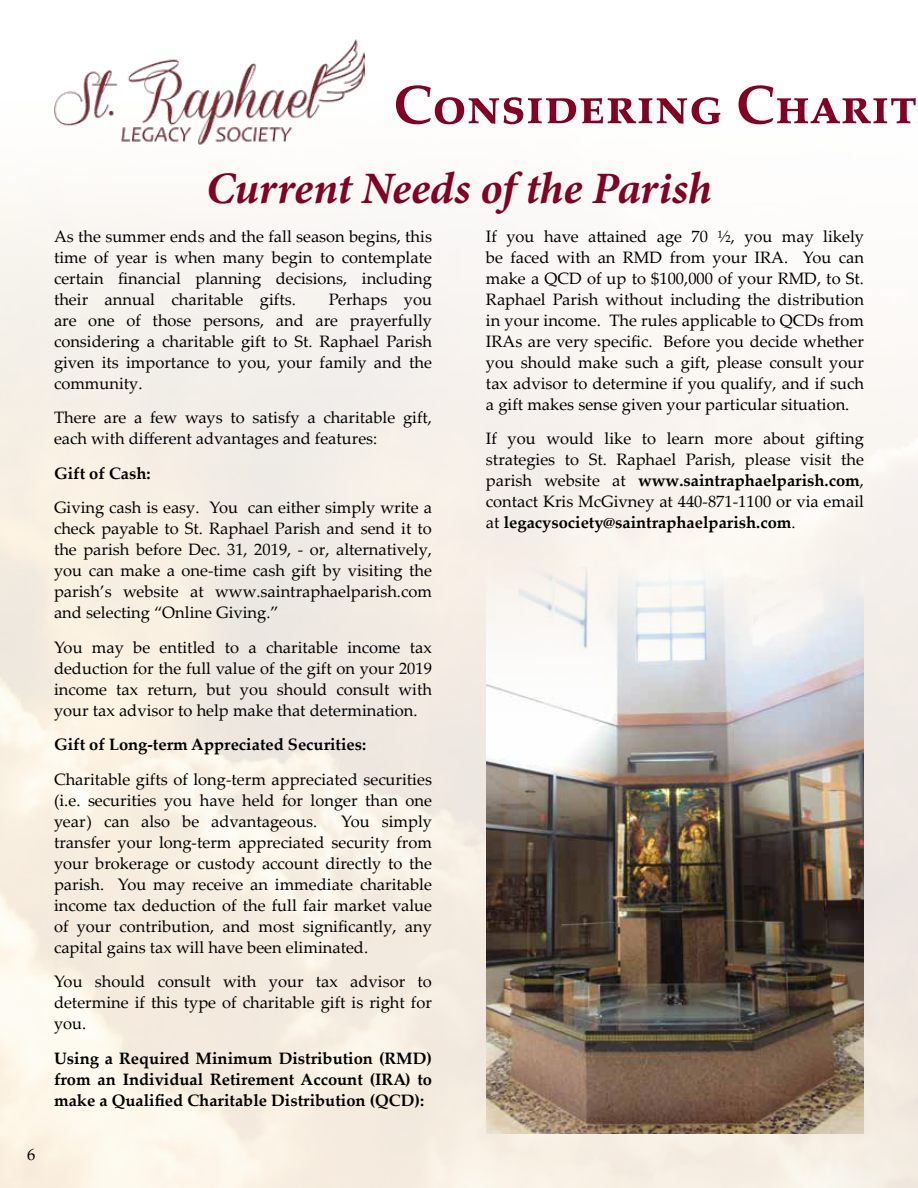
<style>
.page{position:relative;width:918px;height:1188px;background:#fff}
.page>*{position:absolute;margin:0;border:0;box-sizing:border-box;transform-origin:0 0}
.t1{font:700 54px "Palatino Linotype";color:#820024}
.t2{font:italic 700 45px "Minion Pro";letter-spacing:-.005em;color:#820024}
.t3{font:16.5px/21px "Palatino Linotype";color:#000;text-align:justify}
.t4{font:700 16.5px/21px "Palatino Linotype";color:#000;text-align:justify}
.s1{font-weight:700}
</style>
<div class="page">
<img style="left:0;top:54px;width:918px;height:1134px">
<img style="left:54px;top:40px;width:310px;height:106px">
<img style="left:486px;top:567px;width:378px;height:567px">
<p class="t3" style="left:27px;top:1143px;width:10px">6</p>
<h1 class="t1" style="left:393px;top:66px;width:526px">Considering Charit</h1>
<h2 class="t2" style="left:206px;top:156px;width:507px">Current Needs of the Parish</h2>
<p class="t3" style="left:54px;top:225px;width:380px">As the summer ends and the fall season begins, this time of year is when many begin to contemplate certain financial planning decisions, including their annual charitable gifts.</p>
<p class="t3" style="left:54px;top:288px;width:380px;text-indent:275px">Perhaps you are one of those persons, and are prayerfully considering a charitable gift to St. Raphael Parish given its importance to you, your family and the community.</p>
<p class="t3" style="left:54px;top:406px;width:380px">There are a few ways to satisfy a charitable gift, each with different advantages and features:</p>
<p class="t4" style="left:54px;top:462px;width:98px">Gift of Cash:</p>
<p class="t3" style="left:54px;top:496px;width:380px">Giving cash is easy. You can either simply write a check payable to St. Raphael Parish and send it to the parish before Dec. 31, 2019, - or, alternatively, you can make a one-time cash gift by visiting the parish’s website at www.saintraphaelparish.com and selecting “Online Giving.”</p>
<p class="t3" style="left:54px;top:636px;width:380px">You may be entitled to a charitable income tax deduction for the full value of the gift on your 2019 income tax return, but you should consult with your tax advisor to help make that determination.</p>
<p class="t4" style="left:54px;top:734px;width:314px">Gift of Long-term Appreciated Securities:</p>
<p class="t3" style="left:54px;top:768px;width:380px">Charitable gifts of long-term appreciated securities (i.e. securities you have held for longer than one year) can also be advantageous.</p>
<p class="t3" style="left:54px;top:810px;width:380px;text-indent:287px">You simply transfer your long-term appreciated security from your brokerage or custody account directly to the parish. You may receive an immediate charitable income tax deduction of the full fair market value of your contribution, and most significantly, any capital gains tax will have been eliminated.</p>
<p class="t3" style="left:54px;top:970px;width:379px">You should consult with your tax advisor to determine if this type of charitable gift is right for you.</p>
<p class="t4" style="left:54px;top:1047px;width:380px">Using a Required Minimum Distribution (RMD) from an Individual Retirement Account (IRA) to make a Qualified Charitable Distribution (QCD):</p>
<p class="t3" style="left:486px;top:225px;width:380px">If you have attained age 70 ½, you may likely be faced with an RMD from your IRA. You can make a QCD of up to $100,000 of your RMD, to St.<br>Raphael Parish without including the distribution in your income. The rules applicable to QCDs from IRAs are very specific. Before you decide whether you should make such a gift, please consult your tax advisor to determine if you qualify, and if such a gift makes sense given your particular situation.</p>
<p class="t3" style="left:486px;top:427px;width:380px">If you would like to learn more about gifting strategies to St. Raphael Parish, please visit the parish website at <span class="s1">www.saintraphaelparish.com</span>, contact Kris McGivney at 440-871-1100 or via email at <span class="s1">legacysociety@saintraphaelparish.com</span>.</p>
</div>
